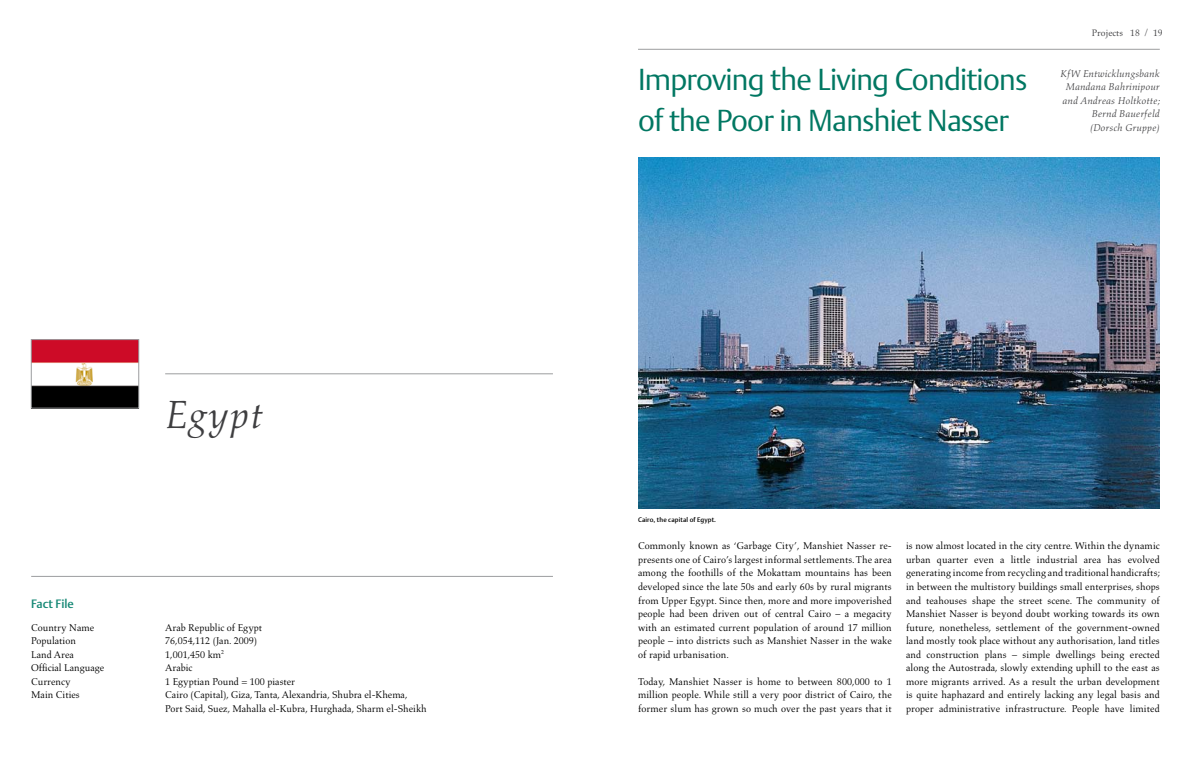
<style>
.page{position:relative;width:1191px;height:766px;background:#fff}
.page>*{position:absolute;margin:0;border:0;box-sizing:border-box;transform-origin:0 0}
.t1{font:italic 40px "Aldus LT Std";color:#3e3e40}
.t2{font:300 30px/40.5px "DTL Argo TOT";letter-spacing:-.025em;color:#007762}
.t3{font:12px "DTL Argo ST Medium";color:#158875}
.t4{font:10px/13.5px "Aldus LT Std";color:#000;text-align:justify}
.t5{font:italic 10px/13.5px "Aldus LT Std";color:#3e3e40;text-align:right}
.t6{font:9.5px "Aldus LT Std";color:#3e3e40}
.t7{font:6.5px "DTL Argo ST Medium";letter-spacing:.015em;color:#000}
</style>
<div class="page">
<hr style="left:165px;top:373px;width:388px;height:1px;background:#9c9d9f">
<img style="left:33px;top:341px;width:104px;height:65px">
<div style="left:31px;top:339px;width:108px;height:69px;border:1px solid #9c9d9f"></div>
<hr style="left:31px;top:576px;width:522px;height:1px;background:#9c9d9f">
<hr style="left:638px;top:49px;width:521px;height:1px;background:#9c9d9f">
<img style="left:638px;top:158px;width:521px;height:350px">
<h1 class="t1" style="left:165px;top:391px;width:99px">Egypt</h1>
<p class="t3" style="left:31px;top:596px;width:44px">Fact File</p>
<p class="t4" style="left:31px;top:620px;width:65px">Country Name</p>
<p class="t4" style="left:165px;top:620px;width:98px">Arab Republic of Egypt</p>
<p class="t4" style="left:31px;top:634px;width:46px">Population</p>
<p class="t4" style="left:165px;top:634px;width:93px">76,054,112 (Jan. 2009)</p>
<p class="t4" style="left:31px;top:647px;width:44px">Land Area</p>
<p class="t4" style="left:165px;top:647px;width:60px">1,001,450 km<sup>2</sup></p>
<p class="t4" style="left:31px;top:661px;width:75px">Official Language</p>
<p class="t4" style="left:165px;top:661px;width:29px">Arabic</p>
<p class="t4" style="left:31px;top:674px;width:41px">Currency</p>
<p class="t4" style="left:165px;top:674px;width:131px">1 Egyptian Pound = 100 piaster</p>
<p class="t4" style="left:31px;top:688px;width:50px">Main Cities</p>
<p class="t4" style="left:165px;top:688px;width:263px">Cairo (Capital), Giza, Tanta, Alexandria, Shubra el-Khema,<br>Port Said, Suez, Mahalla el-Kubra, Hurghada, Sharm el-Sheikh</p>
<p class="t6" style="left:1092px;top:28px;width:72px">Projects 18 / 19</p>
<h2 class="t2" style="left:638px;top:59px;width:391px">Improving the Living Conditions of the Poor in Manshiet Nasser</h2>
<p class="t5" style="left:1060px;top:66px;width:101px">KfW Entwicklungsbank<br>Mandana Bahrinipour and Andreas Holtkotte;<br>Bernd Bauerfeld (Dorsch Gruppe)</p>
<p class="t7" style="left:638px;top:516px;width:80px">Cairo, the capital of Egypt.</p>
<p class="t4" style="left:638px;top:539px;width:255px">Commonly known as ‘Garbage City’, Manshiet Nasser re&shy;presents one of Cairo’s largest informal settlements. The area among the foothills of the Mokattam mountains has been developed since the late 50s and early 60s by rural migrants from Upper Egypt. Since then, more and more impoverished people had been driven out of central Cairo – a megacity with an estimated current population of around 17 million people – into districts such as Manshiet Nasser in the wake of rapid urbanisation.</p>
<p class="t4" style="left:638px;top:674px;width:255px">Today, Manshiet Nasser is home to between 800,000 to 1 million people. While still a very poor district of Cairo, the former slum has grown so much over the past years that it</p>
<p class="t4" style="left:906px;top:539px;width:256px">is now almost located in the city centre. Within the dynamic urban quarter even a little industrial area has evolved generating income from recycling and traditional handicrafts; in between the multistory buildings small enterprises, shops and teahouses shape the street scene. The community of Manshiet Nasser is beyond doubt working towards its own future, nonetheless, settlement of the government-owned land mostly took place without any authorisation, land titles and construction plans – simple dwellings being erected along the Autostrada, slowly extending uphill to the east as more migrants arrived. As a result the urban development is quite haphazard and entirely lacking any legal basis and proper administrative infrastructure. People have limited</p>
</div>
